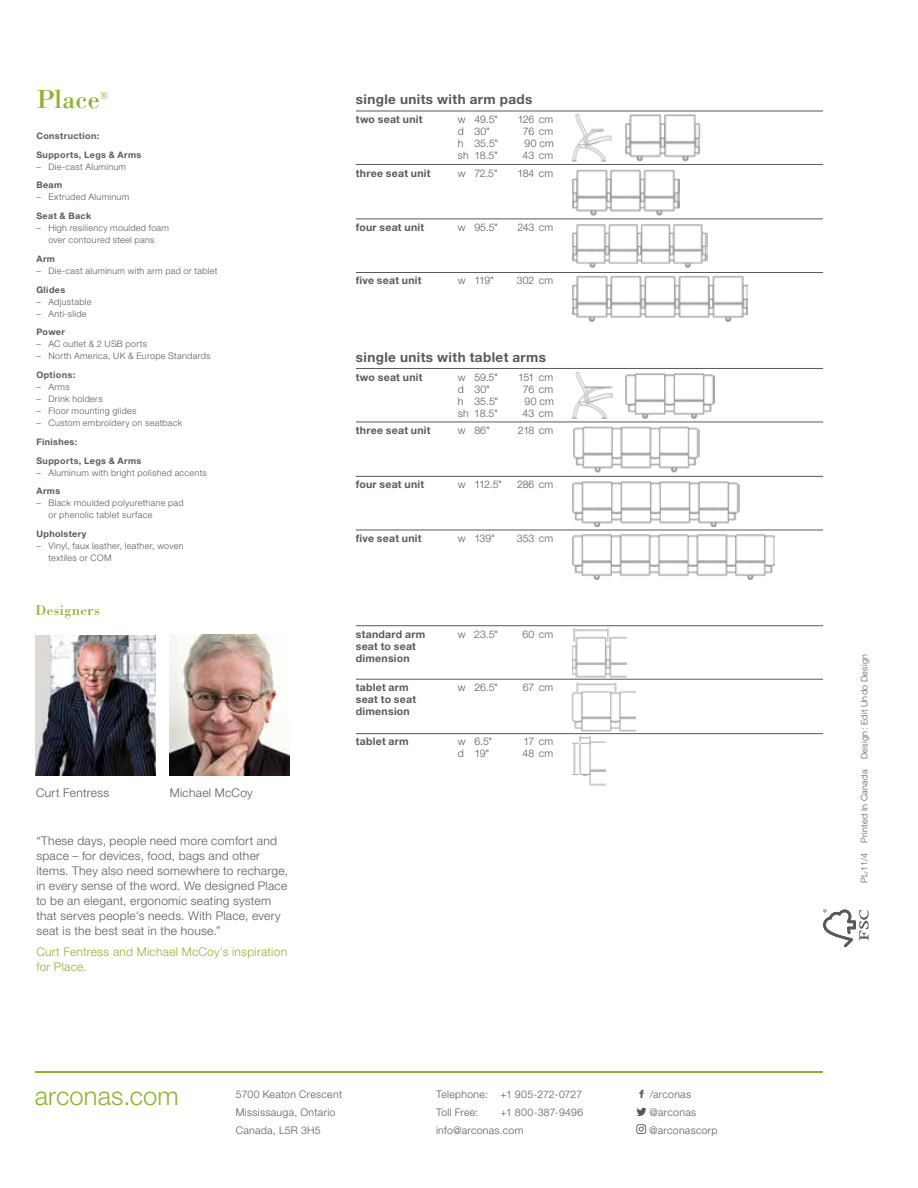
<style>
.page{position:relative;width:918px;height:1188px;background:#fff}
.page>*{position:absolute;margin:0;border:0;box-sizing:border-box;transform-origin:0 0}
.t1{font:27px "Bodoni LT Std";letter-spacing:.005em;color:#8fb430}
.t2{font:300 25.5px "Helvetica Neue";letter-spacing:.01em;color:#8fb430}
.t3{font:15px "Bodoni LT Std";letter-spacing:.02em;color:#8fb430}
.t4{font:700 13.5px "Helvetica Neue LT Std";letter-spacing:.03em;color:#58595b}
.t5{font:300 12px/15px "Helvetica Neue LT Std";letter-spacing:.025em;color:#58595b}
.t6{font:300 12px/15px "Helvetica Neue LT Std";letter-spacing:.025em;color:#8fb430}
.t7{font:300 10.5px/18px "Helvetica Neue LT Std";letter-spacing:.02em;color:#58595b}
.t8{font:700 10.5px/12px "Helvetica Neue LT Std";letter-spacing:.025em;color:#58595b}
.t9{font:10.5px "Bodoni LT Std";color:#8fb430}
.t10{font:300 9px/12px "Helvetica Neue LT Std";letter-spacing:.035em;color:#58595b}
.t11{font:700 9px/18.8px "Helvetica Neue LT Std";letter-spacing:.04em;color:#58595b}
.t12{font:300 9px "Helvetica Neue";letter-spacing:.035em;color:#58595b}
</style>
<div class="page">
<img style="left:625px;top:114px;width:77px;height:47px">
<img style="left:572px;top:115px;width:40px;height:46px">
<img style="left:573px;top:372px;width:39px;height:47px">
<img style="left:572px;top:169px;width:107px;height:46px">
<img style="left:572px;top:224px;width:135px;height:44px">
<img style="left:573px;top:276px;width:174px;height:46px">
<img style="left:625px;top:373px;width:89px;height:46px">
<img style="left:572px;top:626px;width:55px;height:53px">
<img style="left:571px;top:682px;width:65px;height:50px">
<img style="left:572px;top:734px;width:34px;height:52px">
<img style="left:573px;top:426px;width:127px;height:47px">
<img style="left:572px;top:481px;width:167px;height:45px">
<img style="left:572px;top:534px;width:202px;height:45px">
<hr style="left:356px;top:111px;width:467px;height:1px;background:#58595b">
<hr style="left:356px;top:368px;width:467px;height:1px;background:#58595b">
<hr style="left:356px;top:625px;width:467px;height:1px;background:#58595b">
<hr style="left:356px;top:164px;width:467px;height:1px;background:#58595b">
<hr style="left:356px;top:422px;width:467px;height:1px;background:#58595b">
<hr style="left:356px;top:679px;width:467px;height:1px;background:#58595b">
<hr style="left:356px;top:219px;width:467px;height:1px;background:#58595b">
<hr style="left:356px;top:476px;width:467px;height:1px;background:#58595b">
<hr style="left:356px;top:733px;width:467px;height:1px;background:#58595b">
<hr style="left:356px;top:272px;width:467px;height:1px;background:#58595b">
<hr style="left:356px;top:530px;width:467px;height:1px;background:#58595b">
<img style="left:36px;top:635px;width:120px;height:140px">
<img style="left:170px;top:634px;width:119px;height:141px">
<svg style="left:823px;top:909px;width:46px;height:38px"></svg>
<svg style="left:639px;top:1090px;width:5px;height:8px"></svg>
<svg style="left:636px;top:1108px;width:10px;height:8px"></svg>
<svg style="left:636px;top:1124px;width:10px;height:10px"></svg>
<hr style="left:36px;top:1072px;width:787px;height:1px;background:#8fb430">
<h1 class="t1" style="left:36px;top:83px;width:65px">Place</h1>
<p class="t9" style="left:100px;top:89px;width:9px">®</p>
<p class="t11" style="left:36px;top:126px;width:107px">Construction:<br>Supports, Legs &amp; Arms</p>
<p class="t10" style="left:36px;top:160px;width:91px">– Die-cast Aluminum</p>
<p class="t11" style="left:36px;top:176px;width:27px">Beam</p>
<p class="t10" style="left:36px;top:191px;width:94px">– Extruded Aluminum</p>
<p class="t11" style="left:36px;top:206px;width:56px">Seat &amp; Back</p>
<p class="t10" style="left:36px;top:222px;width:134px;text-align:center">– High resiliency moulded foam over contoured steel pans</p>
<p class="t11" style="left:36px;top:249px;width:20px">Arm</p>
<p class="t10" style="left:36px;top:264px;width:183px">– Die-cast aluminum with arm pad or tablet</p>
<p class="t11" style="left:36px;top:280px;width:30px">Glides</p>
<p class="t10" style="left:36px;top:295px;width:57px">– Adjustable</p>
<p class="t10" style="left:36px;top:307px;width:52px">– Anti-slide</p>
<p class="t11" style="left:36px;top:323px;width:30px">Power</p>
<p class="t10" style="left:36px;top:338px;width:112px">– AC outlet &amp; 2 USB ports</p>
<p class="t10" style="left:36px;top:350px;width:176px">– North America, UK &amp; Europe Standards</p>
<p class="t11" style="left:36px;top:365px;width:40px">Options:</p>
<p class="t10" style="left:36px;top:381px;width:35px">– Arms</p>
<p class="t10" style="left:36px;top:393px;width:68px">– Drink holders</p>
<p class="t10" style="left:36px;top:405px;width:102px">– Floor mounting glides</p>
<p class="t10" style="left:36px;top:417px;width:148px">– Custom embroidery on seatback</p>
<p class="t11" style="left:36px;top:432px;width:107px">Finishes:<br>Supports, Legs &amp; Arms</p>
<p class="t10" style="left:36px;top:466px;width:172px">– Aluminum with bright polished accents</p>
<p class="t11" style="left:36px;top:482px;width:25px">Arms</p>
<p class="t10" style="left:48px;top:497px;width:137px;text-indent:-12px">– Black moulded polyurethane pad or phenolic tablet surface</p>
<p class="t11" style="left:36px;top:524px;width:52px">Upholstery</p>
<p class="t10" style="left:48px;top:540px;width:137px;text-indent:-12px">– Vinyl, faux leather, leather, woven textiles or COM</p>
<h3 class="t3" style="left:36px;top:601px;width:66px">Designers</h3>
<h3 class="t5" style="left:36px;top:785px;width:75px">Curt Fentress</h3>
<h3 class="t5" style="left:170px;top:785px;width:84px">Michael McCoy</h3>
<p class="t5" style="left:36px;top:832px;width:253px">“These days, people need more comfort and space – for devices, food, bags and other items. They also need somewhere to recharge, in every sense of the word. We designed Place to be an elegant, ergonomic seating system that serves people's needs. With Place, every seat is the best seat in the house.”</p>
<h3 class="t6" style="left:36px;top:944px;width:252px">Curt Fentress and Michael McCoy’s inspiration for Place.</h3>
<h3 class="t4" style="left:356px;top:91px;width:178px">single units with arm pads</h3>
<p class="t8" style="left:356px;top:113px;width:68px">two seat unit</p>
<p class="t7" style="left:458px;top:110px;width:42px">w 49.5"</p>
<p class="t7" style="left:518px;top:110px;width:37px">126 cm</p>
<p class="t7" style="left:458px;top:122px;width:34px">d 30"</p>
<p class="t7" style="left:523px;top:122px;width:32px">76 cm</p>
<p class="t7" style="left:458px;top:134px;width:42px">h 35.5"</p>
<p class="t7" style="left:525px;top:134px;width:31px">90 cm</p>
<p class="t7" style="left:458px;top:146px;width:42px">sh 18.5"</p>
<p class="t7" style="left:523px;top:146px;width:32px">43 cm</p>
<p class="t8" style="left:356px;top:167px;width:76px">three seat unit</p>
<p class="t7" style="left:458px;top:164px;width:41px">w 72.5"</p>
<p class="t7" style="left:517px;top:164px;width:37px">184 cm</p>
<p class="t8" style="left:356px;top:221px;width:70px">four seat unit</p>
<p class="t7" style="left:458px;top:218px;width:42px">w 95.5"</p>
<p class="t7" style="left:517px;top:218px;width:37px">243 cm</p>
<p class="t8" style="left:356px;top:274px;width:67px">five seat unit</p>
<p class="t7" style="left:458px;top:271px;width:38px">w 119"</p>
<p class="t7" style="left:517px;top:271px;width:38px">302 cm</p>
<h3 class="t4" style="left:356px;top:348px;width:192px">single units with tablet arms</h3>
<p class="t8" style="left:356px;top:371px;width:68px">two seat unit</p>
<p class="t7" style="left:458px;top:368px;width:42px">w 59.5"</p>
<p class="t7" style="left:518px;top:368px;width:36px">151 cm</p>
<p class="t7" style="left:458px;top:380px;width:34px">d 30"</p>
<p class="t7" style="left:523px;top:380px;width:32px">76 cm</p>
<p class="t7" style="left:458px;top:392px;width:42px">h 35.5"</p>
<p class="t7" style="left:525px;top:392px;width:31px">90 cm</p>
<p class="t7" style="left:458px;top:404px;width:42px">sh 18.5"</p>
<p class="t7" style="left:523px;top:404px;width:32px">43 cm</p>
<p class="t8" style="left:356px;top:424px;width:76px">three seat unit</p>
<p class="t7" style="left:458px;top:421px;width:34px">w 86"</p>
<p class="t7" style="left:518px;top:421px;width:37px">218 cm</p>
<p class="t8" style="left:356px;top:478px;width:70px">four seat unit</p>
<p class="t7" style="left:458px;top:475px;width:46px">w 112.5"</p>
<p class="t7" style="left:517px;top:475px;width:38px">286 cm</p>
<p class="t8" style="left:356px;top:532px;width:67px">five seat unit</p>
<p class="t7" style="left:458px;top:529px;width:39px">w 139"</p>
<p class="t7" style="left:517px;top:529px;width:38px">353 cm</p>
<p class="t8" style="left:356px;top:628px;width:71px">standard arm</p>
<p class="t7" style="left:458px;top:625px;width:42px">w 23.5"</p>
<p class="t7" style="left:523px;top:625px;width:32px">60 cm</p>
<p class="t8" style="left:356px;top:640px;width:62px">seat to seat dimension</p>
<p class="t8" style="left:356px;top:681px;width:54px">tablet arm</p>
<p class="t7" style="left:458px;top:678px;width:42px">w 26.5"</p>
<p class="t7" style="left:523px;top:678px;width:32px">67 cm</p>
<p class="t8" style="left:356px;top:693px;width:62px">seat to seat dimension</p>
<p class="t8" style="left:356px;top:735px;width:54px">tablet arm</p>
<p class="t7" style="left:458px;top:732px;width:36px">w 6.5"</p>
<p class="t7" style="left:524px;top:732px;width:31px">17 cm</p>
<p class="t7" style="left:458px;top:744px;width:33px">d 19"</p>
<p class="t7" style="left:523px;top:744px;width:32px">48 cm</p>
<h2 class="t2" style="left:35px;top:1081px;width:146px">arconas.com</h2>
<p class="t7" style="left:236px;top:1085px;width:108px">5700 Keaton Crescent<br>Mississauga, Ontario<br>Canada, L5R 3H5</p>
<p class="t7" style="left:436px;top:1085px;width:148px">Telephone: +1 905-272-0727<br>Toll Free:</p>
<p class="t7" style="left:436px;top:1103px;width:149px;text-indent:65px">+1 800-387-9496 info@arconas.com</p>
<p class="t7" style="left:649px;top:1085px;width:70px">/arconas @arconas @arconascorp</p>
<p class="t12" style="left:859px;top:883px;width:231px;rotate:-90deg">PL-11/4 Printed In Canada Design: Edit Undo Design</p>
</div>
